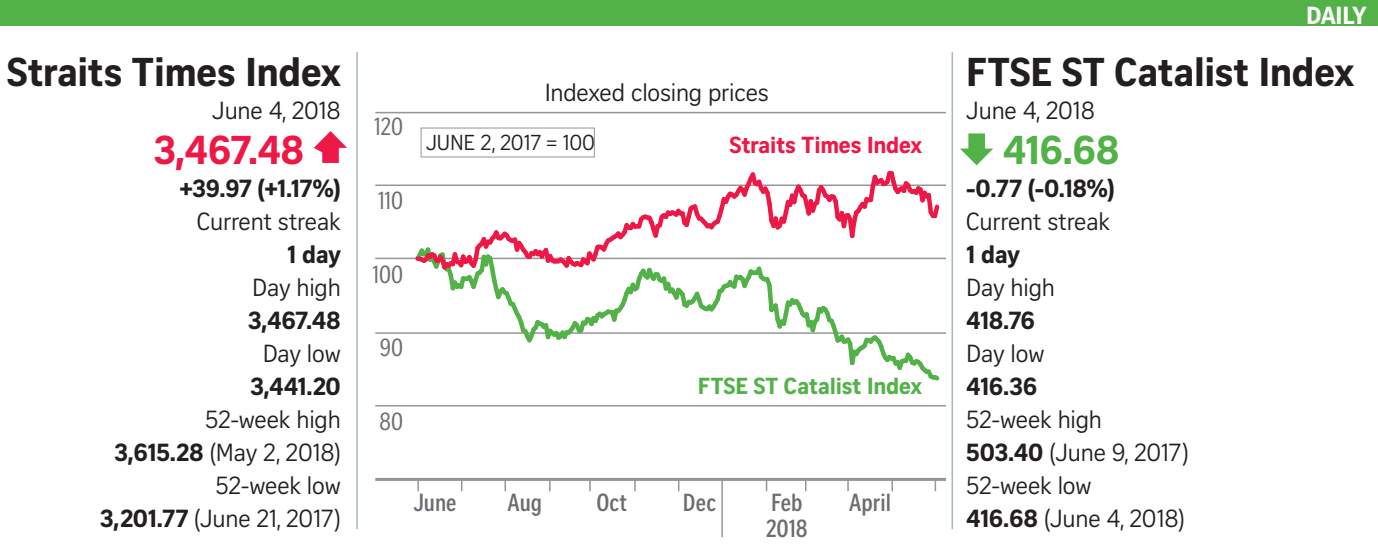
<style>
.page{position:relative;width:1378px;height:558px;background:#fff}
.page>*{position:absolute;margin:0;border:0;box-sizing:border-box;transform-origin:0 0}
.t1{font:700 39px "Curator Serp Text";letter-spacing:-.01em;color:#231f20}
.t2{font:700 39px "Curator Serp Text";color:#ed1845}
.t3{font:700 39px "Curator Serp Text";color:#52b147}
.t4{font:24px/33px "Curator Serp Text";letter-spacing:-.01em;color:#231f20;text-align:right}
.t5{font:700 24px "Curator Serp Text";letter-spacing:-.01em;color:#231f20}
.t6{font:700 24px/25.5px "Curator Head Cond ST Semi";color:#6c6d70}
.t7{font:24px "Curator Head Cond ST Regular";color:#6c6d70}
.t8{font:700 24px "Curator Serp Text";letter-spacing:-.02em;color:#fff}
.t9{font:22.5px "Curator Head ST Bold";letter-spacing:-.01em;color:#52b147}
.t10{font:22.5px "Curator Head ST Bold";letter-spacing:-.01em;color:#ed1845}
.t11{font:21px "Curator Serp Text";letter-spacing:-.01em;color:#231f20}
.s1{font-weight:700}
</style>
<div class="page">
<div style="left:1px;top:0;width:1377px;height:26px;background:#52b147"></div>
<svg style="left:960px;top:133px;width:33px;height:32px"></svg>
<svg style="left:314px;top:131px;width:33px;height:32px"></svg>
<div style="left:421px;top:127px;width:174px;height:30px;background:#fff;border:1px solid #939598"></div>
<hr style="left:356px;top:52px;width:2px;height:476px;background:#a8b7b6">
<hr style="left:951px;top:52px;width:2px;height:476px;background:#a8b7b6">
<hr style="left:375px;top:477px;width:571px;height:3px;background:#939598">
<hr style="left:375px;top:404px;width:571px;height:2px;background:#939598">
<hr style="left:375px;top:332px;width:571px;height:1px;background:#939598">
<hr style="left:375px;top:184px;width:571px;height:2px;background:#939598">
<hr style="left:375px;top:257px;width:571px;height:2px;background:#939598">
<hr style="left:375px;top:112px;width:571px;height:1px;background:#939598">
<svg style="left:411px;top:170px;width:532px;height:211px"></svg>
<svg style="left:589px;top:480px;width:2px;height:10px"></svg>
<svg style="left:634px;top:480px;width:2px;height:10px"></svg>
<hr style="left:721px;top:478px;width:2px;height:58px;background:#939598">
<svg style="left:847px;top:480px;width:2px;height:10px"></svg>
<svg style="left:417px;top:480px;width:2px;height:10px"></svg>
<svg style="left:504px;top:480px;width:2px;height:10px"></svg>
<svg style="left:891px;top:480px;width:2px;height:10px"></svg>
<svg style="left:934px;top:480px;width:2px;height:10px"></svg>
<h1 class="t1" style="left:7px;top:48px;width:335px">Straits Times Index</h1>
<p class="t4" style="left:212px;top:93px;width:130px">June 4, 2018</p>
<h1 class="t2" style="left:153px;top:126px;width:153px">3,467.48</h1>
<p class="t5" style="left:179px;top:173px;width:163px">+39.97 (+1.17%)</p>
<p class="t4" style="left:197px;top:204px;width:145px">Current streak</p>
<p class="t5" style="left:287px;top:239px;width:55px">1 day</p>
<p class="t4" style="left:252px;top:270px;width:90px">Day high</p>
<p class="t5" style="left:248px;top:305px;width:94px">3,467.48</p>
<p class="t4" style="left:263px;top:336px;width:80px">Day low</p>
<p class="t5" style="left:250px;top:371px;width:92px">3,441.20</p>
<p class="t4" style="left:100px;top:402px;width:242px">52-week high<br><span class="s1">3,615.28</span> (May 2, 2018)<br>52-week low<br><span class="s1">3,201.77</span> (June 21, 2017)</p>
<p class="t7" style="left:374px;top:114px;width:30px">120</p>
<p class="t7" style="left:378px;top:187px;width:26px">110</p>
<p class="t7" style="left:373px;top:261px;width:32px">100</p>
<p class="t7" style="left:380px;top:334px;width:25px">90</p>
<p class="t7" style="left:379px;top:408px;width:25px">80</p>
<p class="t4" style="left:545px;top:75px;width:226px">Indexed closing prices</p>
<p class="t11" style="left:426px;top:130px;width:170px">JUNE 2, 2017 = 100</p>
<p class="t10" style="left:729px;top:131px;width:194px">Straits Times Index</p>
<p class="t9" style="left:698px;top:371px;width:226px">FTSE ST Catalist Index</p>
<p class="t6" style="left:413px;top:490px;width:45px">June</p>
<p class="t6" style="left:507px;top:490px;width:36px">Aug</p>
<p class="t6" style="left:596px;top:490px;width:32px">Oct</p>
<p class="t6" style="left:683px;top:490px;width:35px">Dec</p>
<p class="t6" style="left:849px;top:490px;width:43px">April</p>
<p class="t6" style="left:766px;top:490px;width:43px">Feb<br>2018</p>
<p class="t8" style="left:1306px;top:1px;width:62px">DAILY</p>
<h1 class="t1" style="left:966px;top:48px;width:389px">FTSE ST Catalist Index</h1>
<p class="t4" style="left:966px;top:93px;width:130px">June 4, 2018</p>
<h1 class="t3" style="left:1003px;top:126px;width:118px">416.68</h1>
<p class="t5" style="left:966px;top:173px;width:150px">-0.77 (-0.18%)</p>
<p class="t4" style="left:966px;top:204px;width:145px">Current streak</p>
<p class="t5" style="left:966px;top:239px;width:55px">1 day</p>
<p class="t4" style="left:966px;top:270px;width:90px">Day high</p>
<p class="t5" style="left:966px;top:305px;width:70px">418.76</p>
<p class="t4" style="left:966px;top:336px;width:80px">Day low</p>
<p class="t5" style="left:966px;top:371px;width:73px">416.36</p>
<p class="t4" style="left:966px;top:402px;width:224px;text-align:left">52-week high<br><span class="s1">503.40</span> (June 9, 2017)<br>52-week low<br><span class="s1">416.68</span> (June 4, 2018)</p>
</div>
